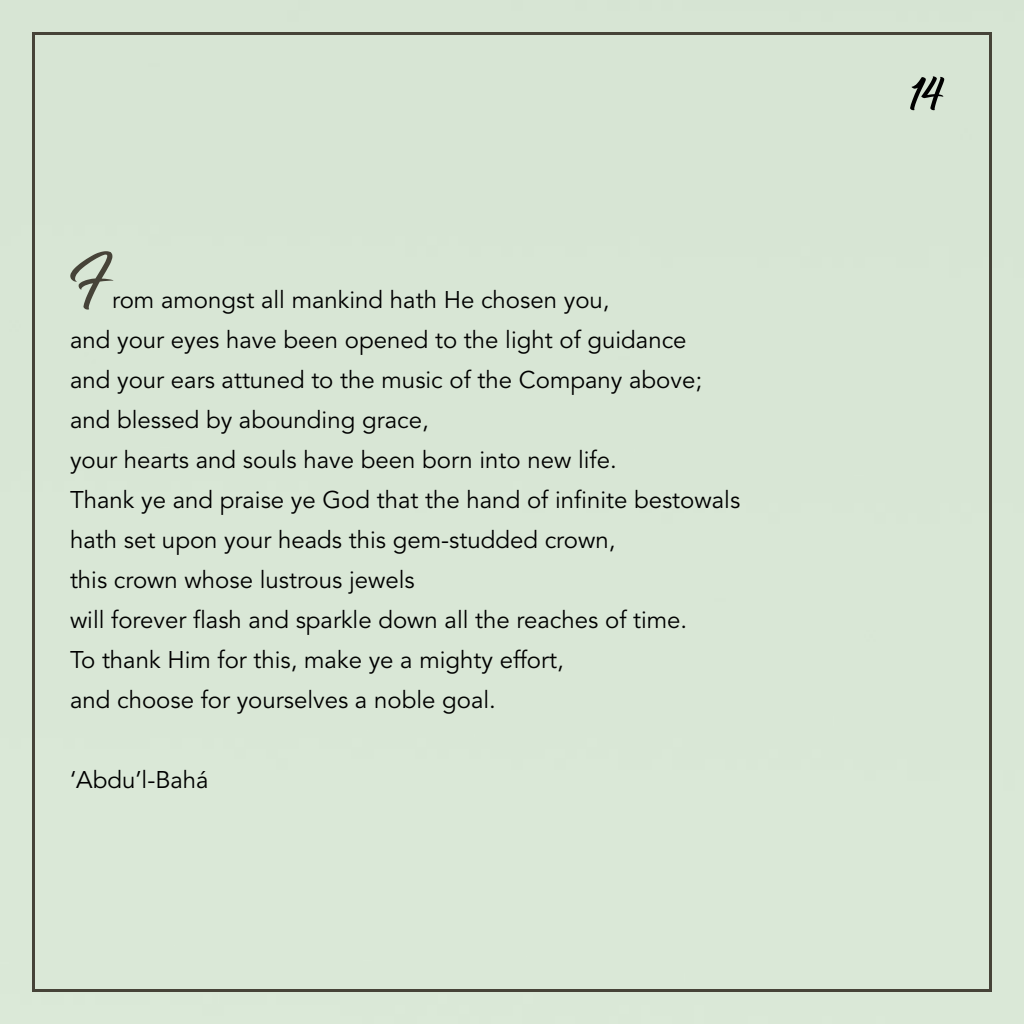
<style>
.page{position:relative;width:1024px;height:1024px;background:#fff}
.page>*{position:absolute;margin:0;border:0;box-sizing:border-box;transform-origin:0 0}
.t1{font:80px "Srinthile Script";color:#464338}
.t2{font:60px "Srinthile Script";color:#000}
.t3{font:24px/40px "Avenir LT Std";color:#000}
</style>
<div class="page">
<h1 class="t1" style="left:70px;top:236px;width:44px">F</h1>
<p class="t3" style="left:70px;top:280px;width:672px;text-indent:42px">rom amongst all mankind hath He chosen you,<br>and your eyes have been opened to the light of guidance<br>and your ears attuned to the music of the Company above; and blessed by abounding grace,<br>your hearts and souls have been born into new life.<br>Thank ye and praise ye God that the hand of infinite bestowals hath set upon your heads this gem-studded crown,<br>this crown whose lustrous jewels<br>will forever flash and sparkle down all the reaches of time.<br>To thank Him for this, make ye a mighty effort,<br>and choose for yourselves a noble goal.</p>
<p class="t3" style="left:70px;top:760px;width:140px">‘Abdu’l-Bahá</p>
<h2 class="t2" style="left:909px;top:60px;width:35px">14</h2>
</div>
